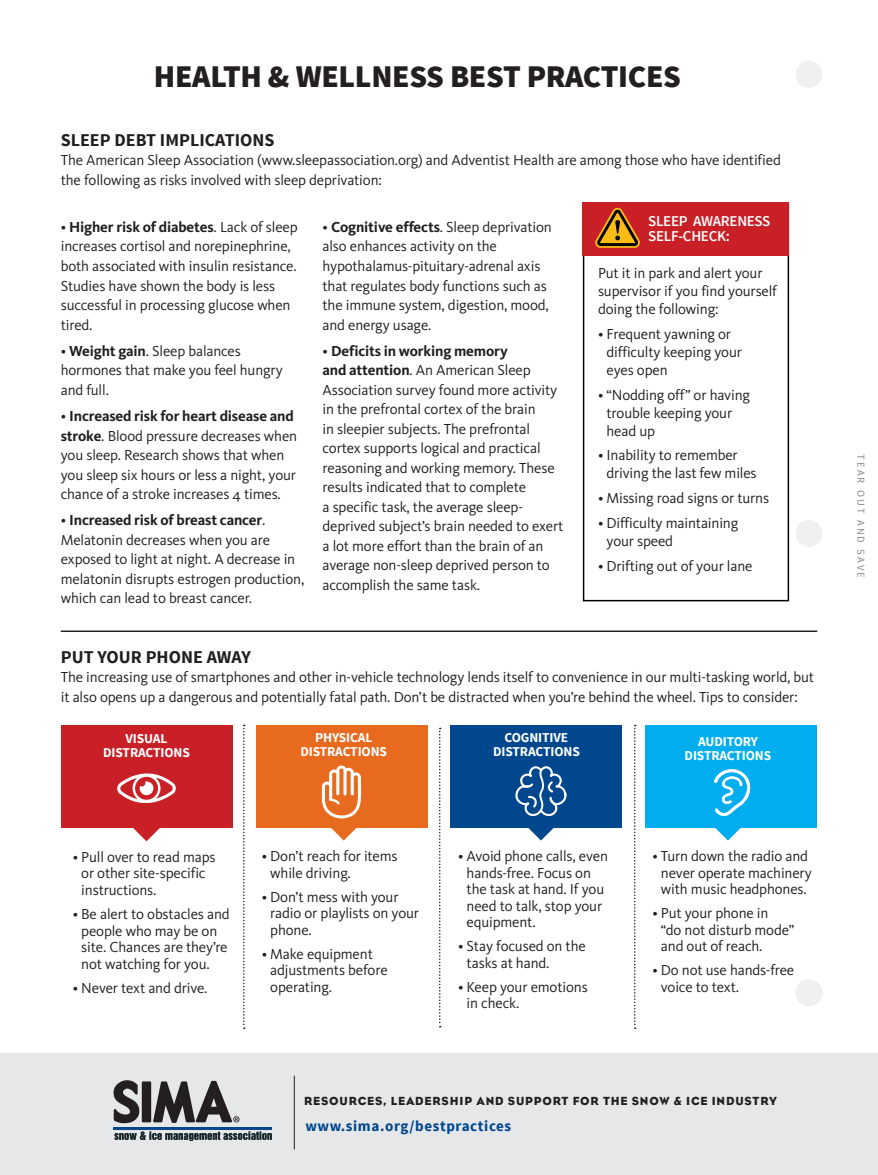
<style>
.page{position:relative;width:878px;height:1175px;background:#fff}
.page>*{position:absolute;margin:0;border:0;box-sizing:border-box;transform-origin:0 0}
.t1{font:900 31.5px "Source Sans Pro";letter-spacing:-.01em;color:#231f20}
.t2{font:700 18px "Source Sans Pro";color:#231f20}
.Sans_Text_No_Indent{font:15px/19.5px "Kievit Pro";letter-spacing:-.01em;color:#231f20}
.t3{font:700 15px "Source Sans Pro";letter-spacing:.04em;color:#01478d}
.t4{font:600 15px/15px "Source Sans Pro";letter-spacing:-.02em;color:#fff}
.Sans_Text_No_Indent-2{font:700 13.5px/13.5px "Source Sans Pro";letter-spacing:-.01em;color:#fff;text-align:center}
.t5{font:12px "Eagle";letter-spacing:.07em;color:#231f20}
.t6{font:10.5px "Source Sans Pro";letter-spacing:.2em;color:#231f20}
.s1{font-weight:700}
</style>
<div class="page">
<div style="left:795px;top:520px;width:27px;height:27px;background:#f0f0f0;border-radius:50%"></div>
<div style="left:795px;top:61px;width:27px;height:27px;background:#f0f0f0;border-radius:50%"></div>
<div style="left:795px;top:979px;width:27px;height:27px;background:#f0f0f0;border-radius:50%"></div>
<div style="left:0;top:1053px;width:878px;height:121px;background:#e6e7e9"></div>
<svg style="left:113px;top:1080px;width:26px;height:43px"></svg>
<div style="left:142px;top:1081px;width:9px;height:41px;background:#231f20"></div>
<svg style="left:114px;top:1131px;width:158px;height:10px"></svg>
<hr style="left:114px;top:1126px;width:158px;height:3px;background:#01478d">
<svg style="left:153px;top:1080px;width:86px;height:42px"></svg>
<hr style="left:294px;top:1075px;width:1px;height:74px;background:#231f20">
<div style="left:583px;top:203px;width:206px;height:398px;background:#fff;border:2px solid #000"></div>
<div style="left:583px;top:203px;width:206px;height:53px;background:#c82026"></div>
<svg style="left:595px;top:208px;width:45px;height:40px"></svg>
<hr style="left:61px;top:630px;width:756px;height:2px;background:#231f20">
<div style="left:61px;top:725px;width:171px;height:103px;background:#c82026"></div>
<div style="left:256px;top:724px;width:171px;height:103px;background:#e86a1f"></div>
<div style="left:451px;top:724px;width:171px;height:103px;background:#01478d"></div>
<div style="left:645px;top:724px;width:172px;height:103px;background:#00aeef"></div>
<svg style="left:243px;top:724px;width:2px;height:305px"></svg>
<svg style="left:439px;top:727px;width:2px;height:300px"></svg>
<svg style="left:634px;top:724px;width:1px;height:305px"></svg>
<svg style="left:133px;top:828px;width:27px;height:13px"></svg>
<svg style="left:322px;top:765px;width:39px;height:75px"></svg>
<svg style="left:515px;top:766px;width:51px;height:74px"></svg>
<svg style="left:714px;top:769px;width:37px;height:71px"></svg>
<svg style="left:117px;top:773px;width:59px;height:30px"></svg>
<p class="t1" style="left:154px;top:56px;width:528px">HEALTH &amp; WELLNESS BEST PRACTICES</p>
<p class="t2" style="left:61px;top:128px;width:215px">SLEEP DEBT IMPLICATIONS</p>
<p class="Sans_Text_No_Indent" style="left:61px;top:150px;width:721px">The American Sleep Association (www.sleepassociation.org) and Adventist Health are among those who have identified the following as risks involved with sleep deprivation:</p>
<p class="t4" style="left:648px;top:214px;width:124px">SLEEP AWARENESS<br>SELF-CHECK:</p>
<p class="Sans_Text_No_Indent" style="left:598px;top:264px;width:180px;line-height:18px">Put it in park and alert your supervisor if you find yourself doing the following:</p>
<p class="Sans_Text_No_Indent" style="left:606px;top:325px;width:137px;line-height:18px;text-indent:-9px">• Frequent yawning or difficulty keeping your eyes open</p>
<p class="Sans_Text_No_Indent" style="left:606px;top:385px;width:145px;line-height:18px;text-indent:-9px">• “Nodding off” or having trouble keeping your head up</p>
<p class="Sans_Text_No_Indent" style="left:606px;top:446px;width:152px;line-height:18px;text-indent:-9px">• Inability to remember driving the last few miles</p>
<p class="Sans_Text_No_Indent" style="left:598px;top:488px;width:173px">• Missing road signs or turns</p>
<p class="Sans_Text_No_Indent" style="left:606px;top:514px;width:133px;line-height:18px;text-indent:-9px">• Difficulty maintaining your speed</p>
<p class="Sans_Text_No_Indent" style="left:598px;top:556px;width:156px">• Drifting out of your lane</p>
<p class="Sans_Text_No_Indent" style="left:61px;top:217px;width:238px">• <span class="s1">Higher risk of diabetes</span>. Lack of sleep increases cortisol and norepinephrine, both associated with insulin resistance.<br>Studies have shown the body is less successful in processing glucose when tired.</p>
<p class="Sans_Text_No_Indent" style="left:61px;top:341px;width:223px">• <span class="s1">Weight gain</span>. Sleep balances hormones that make you feel hungry and full.</p>
<p class="Sans_Text_No_Indent" style="left:61px;top:406px;width:238px">• <span class="s1">Increased risk for heart disease and stroke</span>. Blood pressure decreases when you sleep. Research shows that when you sleep six hours or less a night, your chance of a stroke increases 4 times.</p>
<p class="Sans_Text_No_Indent" style="left:61px;top:510px;width:245px">• <span class="s1">Increased risk of breast cancer</span>.<br>Melatonin decreases when you are exposed to light at night. A decrease in melatonin disrupts estrogen production, which can lead to breast cancer.</p>
<p class="Sans_Text_No_Indent" style="left:322px;top:217px;width:231px">• <span class="s1">Cognitive effects</span>. Sleep deprivation also enhances activity on the hypothalamus-pituitary-adrenal axis that regulates body functions such as the immune system, digestion, mood, and energy usage.</p>
<p class="Sans_Text_No_Indent" style="left:322px;top:341px;width:242px">• <span class="s1">Deficits in working memory<br>and attention</span>. An American Sleep Association survey found more activity in the prefrontal cortex of the brain<br>in sleepier subjects. The prefrontal cortex supports logical and practical reasoning and working memory. These results indicated that to complete<br>a specific task, the average sleep&shy;deprived subject’s brain needed to exert a lot more effort than the brain of an average non-sleep deprived person to accomplish the same task.</p>
<p class="t2" style="left:61px;top:645px;width:192px">PUT YOUR PHONE AWAY</p>
<p class="Sans_Text_No_Indent" style="left:61px;top:667px;width:754px">The increasing use of smartphones and other in-vehicle technology lends itself to convenience in our multi-tasking world, but it also opens up a dangerous and potentially fatal path. Don’t be distracted when you’re behind the wheel. Tips to consider:</p>
<p class="Sans_Text_No_Indent-2" style="left:103px;top:732px;width:88px">VISUAL<br>DISTRACTIONS</p>
<p class="Sans_Text_No_Indent-2" style="left:300px;top:731px;width:88px">PHYSICAL<br>DISTRACTIONS</p>
<p class="Sans_Text_No_Indent-2" style="left:493px;top:731px;width:88px">COGNITIVE<br>DISTRACTIONS</p>
<p class="Sans_Text_No_Indent-2" style="left:684px;top:735px;width:88px">AUDITORY<br>DISTRACTIONS</p>
<p class="Sans_Text_No_Indent" style="left:81px;top:848px;width:136px;line-height:16.5px;text-indent:-9px">• Pull over to read maps or other site-specific instructions.</p>
<p class="Sans_Text_No_Indent" style="left:81px;top:905px;width:150px;line-height:16.5px;text-indent:-9px">• Be alert to obstacles and people who may be on site. Chances are they’re not watching for you.</p>
<p class="Sans_Text_No_Indent" style="left:73px;top:977px;width:136px">• Never text and drive.</p>
<p class="Sans_Text_No_Indent" style="left:270px;top:847px;width:129px;line-height:16.5px;text-indent:-9px">• Don’t reach for items while driving.</p>
<p class="Sans_Text_No_Indent" style="left:270px;top:888px;width:150px;line-height:16.5px;text-indent:-9px">• Don’t mess with your radio or playlists on your phone.</p>
<p class="Sans_Text_No_Indent" style="left:270px;top:945px;width:119px;line-height:16.5px;text-indent:-9px">• Make equipment adjustments before operating.</p>
<p class="Sans_Text_No_Indent" style="left:466px;top:847px;width:143px;line-height:16.5px;text-indent:-9px">• Avoid phone calls, even hands-free. Focus on the task at hand. If you need to talk, stop your equipment.</p>
<p class="Sans_Text_No_Indent" style="left:466px;top:938px;width:121px;line-height:16.5px;text-indent:-9px">• Stay focused on the tasks at hand.</p>
<p class="Sans_Text_No_Indent" style="left:466px;top:978px;width:123px;line-height:16.5px;text-indent:-9px">• Keep your emotions in check.</p>
<p class="Sans_Text_No_Indent" style="left:652px;top:847px;width:161px;line-height:16.5px;text-align:center">• Turn down the radio and never operate machinery with music headphones.</p>
<p class="Sans_Text_No_Indent" style="left:661px;top:905px;width:135px;line-height:16.5px;text-indent:-9px">• Put your phone in<br>“do not disturb mode” and out of reach.</p>
<p class="Sans_Text_No_Indent" style="left:661px;top:962px;width:135px;line-height:16.5px;text-indent:-9px">• Do not use hands-free voice to text.</p>
<p class="t5" style="left:304px;top:1094px;width:474px">RESOURCES, LEADERSHIP AND SUPPORT FOR THE SNOW &amp; ICE INDUSTRY</p>
<p class="t3" style="left:305px;top:1116px;width:207px">www.sima.org/bestpractices</p>
<p class="t6" style="left:867px;top:454px;width:125px;rotate:90deg">TEAR OUT AND SAVE</p>
</div>
